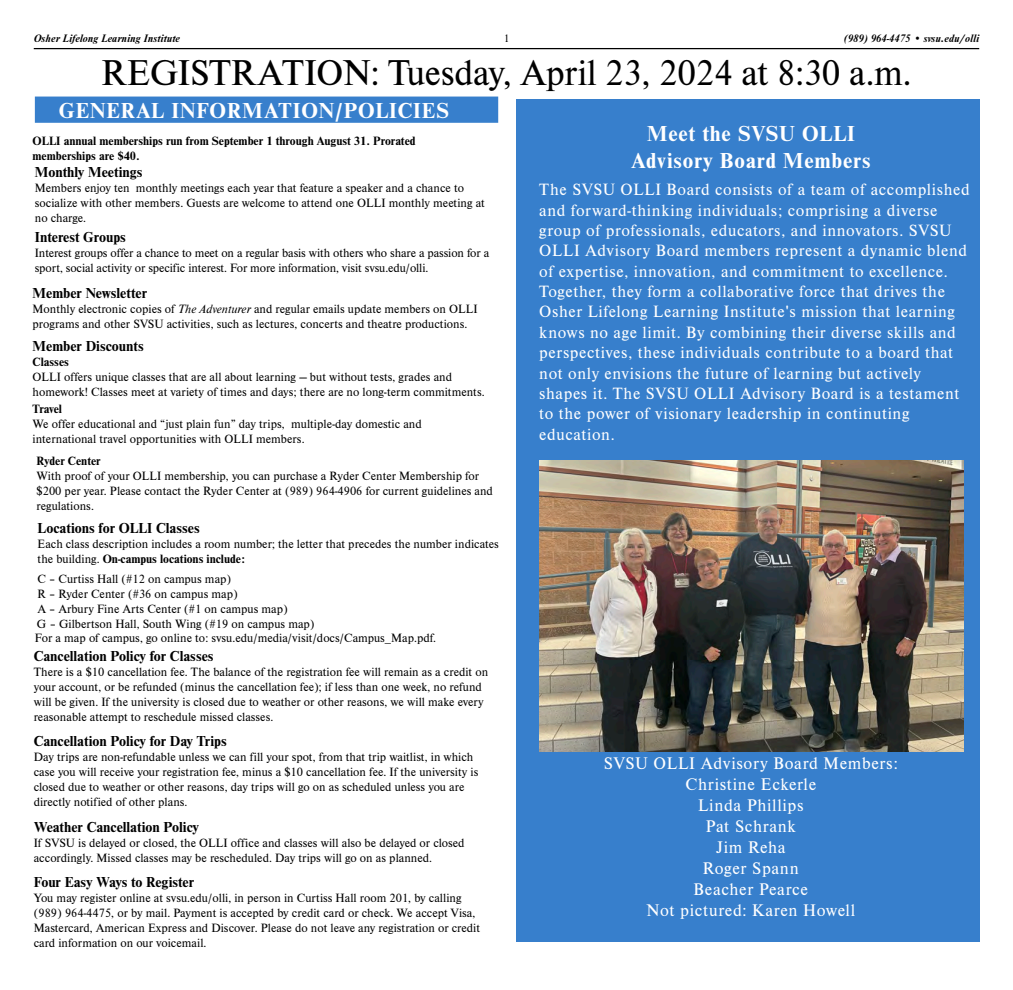
<style>
.page{position:relative;width:1013px;height:990px;background:#fff}
.page>*{position:absolute;margin:0;border:0;box-sizing:border-box;transform-origin:0 0}
.t1{font:37.25px "Nimbus Rom D";letter-spacing:-.01em;color:#000}
.t2{font:700 22.5px/27px "Nimbus Rom D";letter-spacing:.035em;color:#fff;text-align:center}
.t3{font:17.5px/21px "Nimbus Rom D";letter-spacing:.035em;color:#fff;text-align:center}
.t4{font:17px/20.4px "Nimbus Rom D";letter-spacing:.035em;color:#fff}
.t5{font:700 15px "Nimbus Rom D";color:#000}
.t6{font:12.5px/15px "Nimbus Rom D";color:#000}
.t7{font:700 12.5px/15px "Nimbus Rom D";color:#000}
.t8{font:italic 700 11.25px "Nimbus Rom D";color:#000}
.t9{font:11.25px "Nimbus Rom D";color:#000}
.s1{font-style:italic}
.s2{font-weight:700}
</style>
<div class="page">
<div style="left:35px;top:97px;width:463px;height:26px;background:#377fcc"></div>
<div style="left:516px;top:99px;width:463px;height:842px;background:#377fcc"></div>
<hr style="left:34px;top:48px;width:945px;height:1px;background:#000">
<img style="left:539px;top:460px;width:424px;height:291px">
<p class="t8" style="left:34px;top:31px;width:148px">Osher Lifelong Learning Institute</p>
<p class="t9" style="left:503px;top:31px;width:7px">1</p>
<p class="t8" style="left:844px;top:31px;width:137px">(989) 964-4475 • svsu.edu/olli</p>
<h1 class="t1" style="left:101px;top:48px;width:811px">REGISTRATION: Tuesday, April 23, 2024 at 8:30 a.m.</h1>
<h2 class="t2" style="left:59px;top:96px;width:391px">GENERAL INFORMATION/POLICIES</h2>
<p class="t7" style="left:33px;top:133px;width:384px">OLLI annual memberships run from September 1 through August 31. Prorated memberships are $40.</p>
<p class="t5" style="left:35px;top:162px;width:109px">Monthly Meetings</p>
<p class="t6" style="left:35px;top:180px;width:451px">Members enjoy ten monthly meetings each year that feature a speaker and a chance to socialize with other members. Guests are welcome to attend one OLLI monthly meeting at no charge.</p>
<p class="t5" style="left:35px;top:227px;width:93px">Interest Groups</p>
<p class="t6" style="left:35px;top:245px;width:456px">Interest groups offer a chance to meet on a regular basis with others who share a passion for a sport, social activity or specific interest. For more information, visit svsu.edu/olli.</p>
<p class="t5" style="left:33px;top:283px;width:116px">Member Newsletter</p>
<p class="t6" style="left:33px;top:301px;width:446px">Monthly electronic copies of <span class="s1">The Adventurer</span> and regular emails update members on OLLI programs and other SVSU activities, such as lectures, concerts and theatre productions.</p>
<p class="t5" style="left:33px;top:336px;width:113px">Member Discounts</p>
<p class="t7" style="left:33px;top:354px;width:38px">Classes</p>
<p class="t6" style="left:33px;top:369px;width:453px">OLLI offers unique classes that are all about learning — but without tests, grades and homework! Classes meet at variety of times and days; there are no long-term commitments.</p>
<p class="t7" style="left:33px;top:401px;width:31px">Travel</p>
<p class="t6" style="left:33px;top:416px;width:391px">We offer educational and “just plain fun” day trips, multiple-day domestic and international travel opportunities with OLLI members.</p>
<p class="t7" style="left:36px;top:453px;width:66px">Ryder Center</p>
<p class="t6" style="left:36px;top:468px;width:458px">With proof of your OLLI membership, you can purchase a Ryder Center Membership for $200 per year. Please contact the Ryder Center at (989) 964-4906 for current guidelines and regulations.</p>
<p class="t5" style="left:38px;top:518px;width:164px">Locations for OLLI Classes</p>
<p class="t6" style="left:38px;top:536px;width:463px">Each class description includes a room number; the letter that precedes the number indicates the building. <span class="s2">On-campus locations include:</span></p>
<p class="t6" style="left:38px;top:571px;width:252px">C – Curtiss Hall (#12 on campus map)<br>R – Ryder Center (#36 on campus map)<br>A – Arbury Fine Arts Center (#1 on campus map)</p>
<p class="t6" style="left:37px;top:616px;width:279px">G – Gilbertson Hall, South Wing (#19 on campus map)</p>
<p class="t6" style="left:35px;top:630px;width:403px">For a map of campus, go online to: svsu.edu/media/visit/docs/Campus_Map.pdf.</p>
<p class="t5" style="left:34px;top:646px;width:181px">Cancellation Policy for Classes</p>
<p class="t6" style="left:34px;top:664px;width:456px">There is a $10 cancellation fee. The balance of the registration fee will remain as a credit on your account, or be refunded (minus the cancellation fee); if less than one week, no refund will be given. If the university is closed due to weather or other reasons, we will make every reasonable attempt to reschedule missed classes.</p>
<p class="t5" style="left:34px;top:731px;width:194px">Cancellation Policy for Day Trips</p>
<p class="t6" style="left:34px;top:749px;width:446px">Day trips are non-refundable unless we can fill your spot, from that trip waitlist, in which case you will receive your registration fee, minus a $10 cancellation fee. If the university is closed due to weather or other reasons, day trips will go on as scheduled unless you are directly notified of other plans.</p>
<p class="t5" style="left:34px;top:817px;width:167px">Weather Cancellation Policy</p>
<p class="t6" style="left:34px;top:835px;width:432px">If SVSU is delayed or closed, the OLLI office and classes will also be delayed or closed accordingly. Missed classes may be rescheduled. Day trips will go on as planned.</p>
<p class="t5" style="left:34px;top:872px;width:162px">Four Easy Ways to Register</p>
<p class="t6" style="left:34px;top:890px;width:448px">You may register online at svsu.edu/olli, in person in Curtiss Hall room 201, by calling (989) 964-4475, or by mail. Payment is accepted by credit card or check. We accept Visa, Mastercard, American Express and Discover. Please do not leave any registration or credit card information on our voicemail.</p>
<h2 class="t2" style="left:631px;top:120px;width:240px">Meet the SVSU OLLI<br>Advisory Board Members</h2>
<p class="t4" style="left:539px;top:179px;width:432px">The SVSU OLLI Board consists of a team of accomplished and forward-thinking individuals; comprising a diverse group of professionals, educators, and innovators. SVSU OLLI Advisory Board members represent a dynamic blend of expertise, innovation, and commitment to excellence.<br>Together, they form a collaborative force that drives the Osher Lifelong Learning Institute's mission that learning knows no age limit. By combining their diverse skills and perspectives, these individuals contribute to a board that not only envisions the future of learning but actively shapes it. The SVSU OLLI Advisory Board is a testament to the power of visionary leadership in continuting education.</p>
<h3 class="t3" style="left:604px;top:753px;width:295px">SVSU OLLI Advisory Board Members:<br>Christine Eckerle<br>Linda Phillips<br>Pat Schrank<br>Jim Reha<br>Roger Spann<br>Beacher Pearce<br>Not pictured: Karen Howell</h3>
</div>
